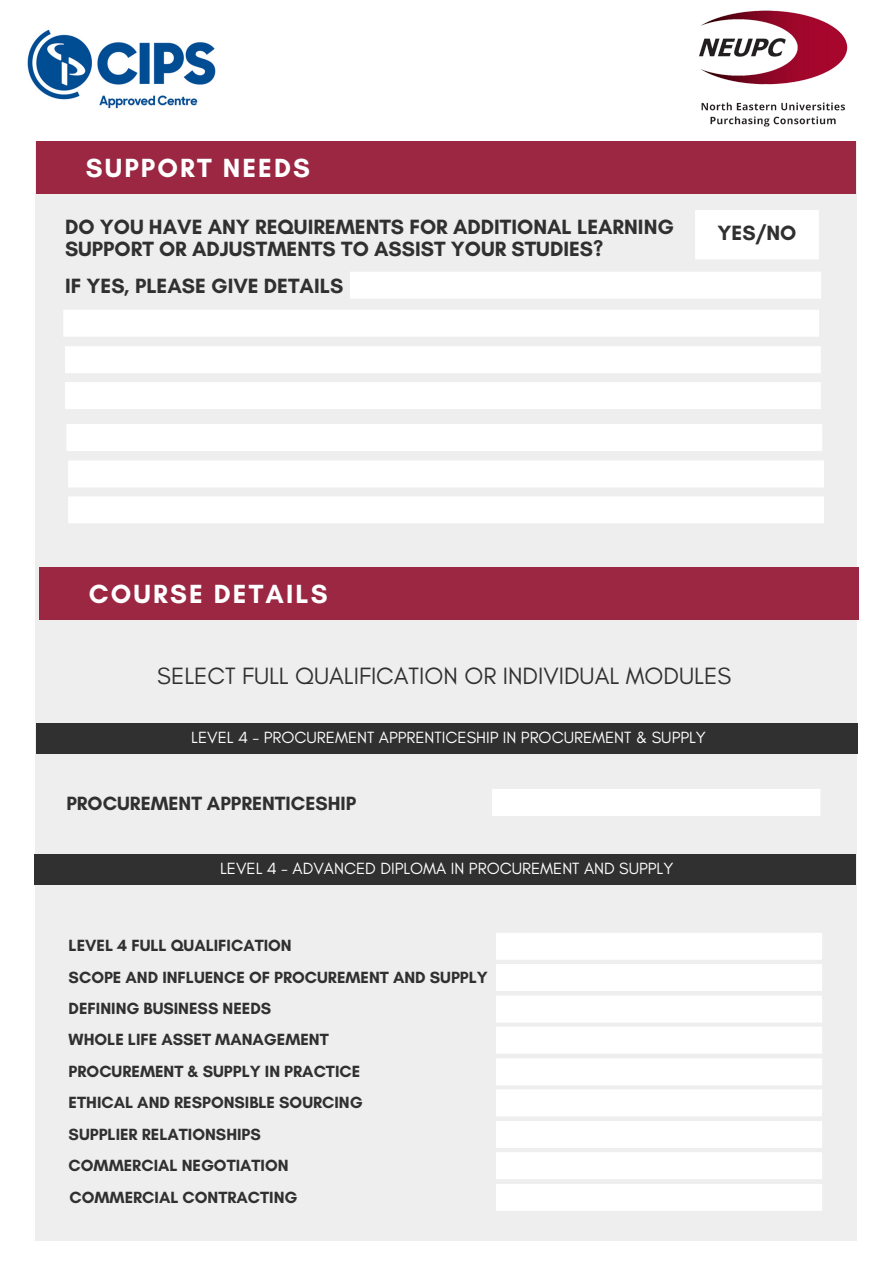
<style>
.page{position:relative;width:893px;height:1264px;background:#fff}
.page>*{position:absolute;margin:0;border:0;box-sizing:border-box;transform-origin:0 0}
.t1{font:700 26.7px "Glacial Indifference";letter-spacing:.08em;color:#fff}
.t2{font:24px "Glacial Indifference";color:#303030}
.t3{font:700 21px/21.3px "Glacial Indifference";color:#303030}
.t4{font:700 19.5px "Glacial Indifference";color:#303030}
.t5{font:700 16.5px "Glacial Indifference";color:#303030}
.t6{font:16.5px "Glacial Indifference";color:#fff}
</style>
<div class="page">
<div style="left:35px;top:141px;width:821px;height:1099px;background:#eee"></div>
<div style="left:37px;top:141px;width:819px;height:53px;background:#9b2743"></div>
<div style="left:695px;top:210px;width:123px;height:49px;background:#fff"></div>
<div style="left:350px;top:272px;width:471px;height:27px;background:#fff"></div>
<div style="left:63px;top:310px;width:756px;height:27px;background:#fff"></div>
<div style="left:65px;top:346px;width:755px;height:27px;background:#fff"></div>
<div style="left:65px;top:382px;width:755px;height:27px;background:#fff"></div>
<div style="left:39px;top:567px;width:819px;height:52px;background:#9b2743"></div>
<div style="left:492px;top:789px;width:328px;height:27px;background:#fff"></div>
<div style="left:37px;top:724px;width:820px;height:30px;background:#303030"></div>
<div style="left:35px;top:854px;width:820px;height:30px;background:#303030"></div>
<div style="left:496px;top:932px;width:326px;height:27px;background:#fff"></div>
<div style="left:496px;top:963px;width:326px;height:27px;background:#fff"></div>
<div style="left:496px;top:995px;width:326px;height:27px;background:#fff"></div>
<div style="left:496px;top:1026px;width:326px;height:27px;background:#fff"></div>
<div style="left:496px;top:1058px;width:326px;height:27px;background:#fff"></div>
<div style="left:496px;top:1089px;width:326px;height:27px;background:#fff"></div>
<div style="left:496px;top:1121px;width:326px;height:26px;background:#fff"></div>
<div style="left:496px;top:1152px;width:326px;height:27px;background:#fff"></div>
<div style="left:496px;top:1183px;width:326px;height:27px;background:#fff"></div>
<div style="left:66px;top:424px;width:756px;height:27px;background:#fff"></div>
<div style="left:68px;top:460px;width:755px;height:27px;background:#fff"></div>
<div style="left:68px;top:496px;width:755px;height:27px;background:#fff"></div>
<img style="left:699px;top:10px;width:149px;height:117px">
<img style="left:27px;top:29px;width:189px;height:80px">
<p class="t1" style="left:86px;top:152px;width:226px">SUPPORT NEEDS</p>
<p class="t3" style="left:65px;top:216px;width:610px">DO YOU HAVE ANY REQUIREMENTS FOR ADDITIONAL LEARNING<br>SUPPORT OR ADJUSTMENTS TO ASSIST YOUR STUDIES?</p>
<p class="t3" style="left:65px;top:275px;width:280px">IF YES, PLEASE GIVE DETAILS</p>
<p class="t3" style="left:717px;top:222px;width:80px">YES/NO</p>
<p class="t1" style="left:89px;top:577px;width:240px">COURSE DETAILS</p>
<p class="t2" style="left:157px;top:660px;width:575px">SELECT FULL QUALIFICATION OR INDIVIDUAL MODULES</p>
<p class="t6" style="left:191px;top:727px;width:516px">LEVEL 4 - PROCUREMENT APPRENTICESHIP IN PROCUREMENT &amp; SUPPLY</p>
<p class="t4" style="left:66px;top:791px;width:291px">PROCUREMENT APPRENTICESHIP</p>
<p class="t6" style="left:220px;top:858px;width:454px">LEVEL 4 - ADVANCED DIPLOMA IN PROCUREMENT AND SUPPLY</p>
<p class="t5" style="left:69px;top:935px;width:225px">LEVEL 4 FULL QUALIFICATION</p>
<p class="t5" style="left:69px;top:966px;width:421px">SCOPE AND INFLUENCE OF PROCUREMENT AND SUPPLY</p>
<p class="t5" style="left:69px;top:998px;width:204px">DEFINING BUSINESS NEEDS</p>
<p class="t5" style="left:69px;top:1029px;width:262px">WHOLE LIFE ASSET MANAGEMENT</p>
<p class="t5" style="left:69px;top:1061px;width:293px">PROCUREMENT &amp; SUPPLY IN PRACTICE</p>
<p class="t5" style="left:69px;top:1092px;width:295px">ETHICAL AND RESPONSIBLE SOURCING</p>
<p class="t5" style="left:69px;top:1123px;width:194px">SUPPLIER RELATIONSHIPS</p>
<p class="t5" style="left:69px;top:1155px;width:221px">COMMERCIAL NEGOTIATION</p>
<p class="t5" style="left:69px;top:1187px;width:229px">COMMERCIAL CONTRACTING</p>
</div>
